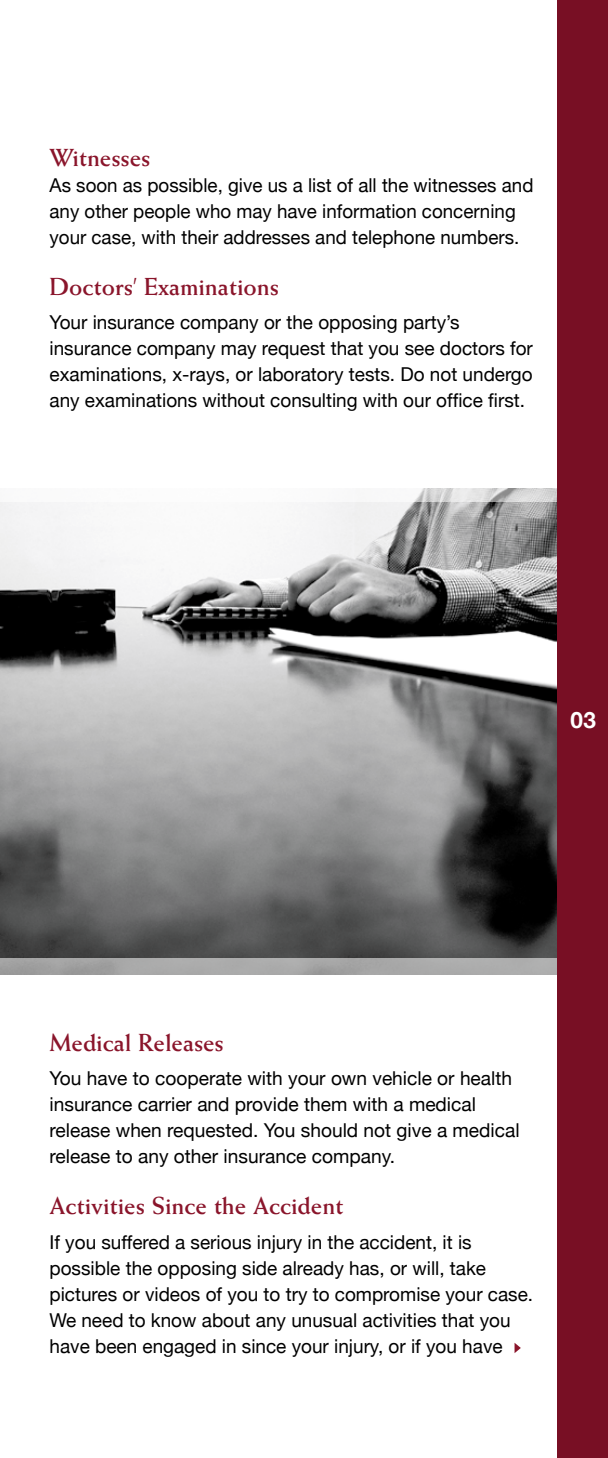
<style>
.page{position:relative;width:608px;height:1458px;background:#fff}
.page>*{position:absolute;margin:0;border:0;box-sizing:border-box;transform-origin:0 0}
.t1{font:700 24.75px "Weiss";color:#8a152b}
.t2{font:700 22.5px "Helvetica Neue";color:#fff}
.t3{font:19.12px/26.1px "Helvetica Neue";color:#000}
</style>
<div class="page">
<div style="left:557px;top:0;width:51px;height:1458px;background:#780f24"></div>
<svg style="left:514px;top:1343px;width:6px;height:10px"></svg>
<img style="left:0;top:502px;width:557px;height:456px">
<svg style="left:0;top:958px;width:557px;height:17px;background:#a7a7a7"></svg>
<svg style="left:414px;top:488px;width:143px;height:14px;background:#d5d5d5"></svg>
<p class="t1" style="left:50px;top:143px;width:102px">Witnesses</p>
<p class="t3" style="left:50px;top:172px;width:485px">As soon as possible, give us a list of all the witnesses and any other people who may have information concerning your case, with their addresses and telephone numbers.</p>
<p class="t1" style="left:50px;top:272px;width:231px">Doctors’ Examinations</p>
<p class="t3" style="left:50px;top:309px;width:484px">Your insurance company or the opposing party’s insurance company may request that you see doctors for examinations, x-rays, or laboratory tests. Do not undergo any examinations without consulting with our office first.</p>
<p class="t2" style="left:570px;top:706px;width:27px">03</p>
<p class="t1" style="left:50px;top:1028px;width:176px">Medical Releases</p>
<p class="t3" style="left:50px;top:1065px;width:471px">You have to cooperate with your own vehicle or health insurance carrier and provide them with a medical release when requested. You should not give a medical release to any other insurance company.</p>
<p class="t1" style="left:50px;top:1191px;width:295px">Activities Since the Accident</p>
<p class="t3" style="left:50px;top:1228px;width:485px">If you suffered a serious injury in the accident, it is possible the opposing side already has, or will, take pictures or videos of you to try to compromise your case.<br>We need to know about any unusual activities that you have been engaged in since your injury, or if you have</p>
</div>
